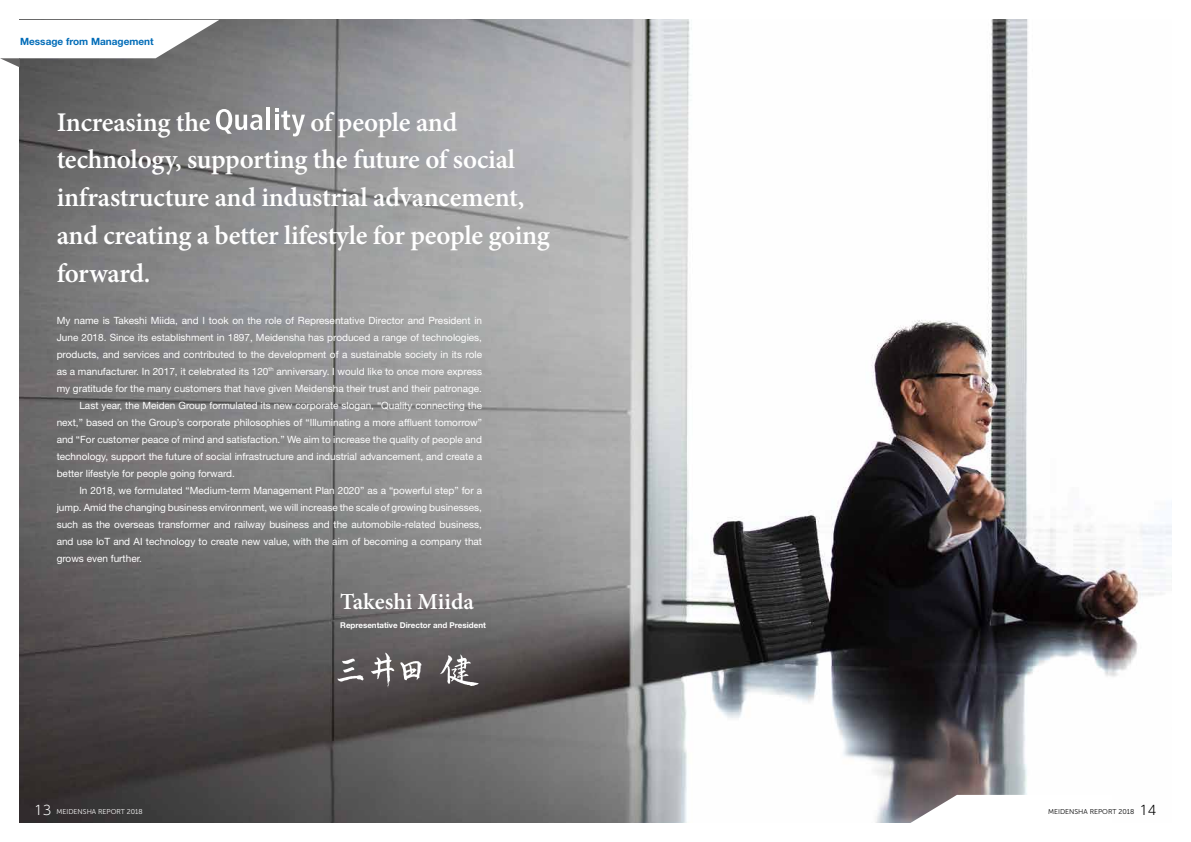
<style>
.page{position:relative;width:1191px;height:842px;background:#fff}
.page>*{position:absolute;margin:0;border:0;box-sizing:border-box;transform-origin:0 0}
.t1{font:600 27px/37.8px "Minion Pro";letter-spacing:-.01em;color:#fff}
.t2{font:600 23px "Minion Pro";color:#fff}
.t3{font:10px "Helvetica Neue LT Std";color:#fff}
.t4{font:700 10px "Helvetica Neue LT Std";color:#006cb8}
.t5{font:700 8px "Helvetica Neue LT Std";color:#fff}
.t6{font:7px "Museo Sans 300";color:#fff}
.t7{font:7px "Museo Sans 300";color:#000}
.s1{font-family:"UD Shin Go NT Pro";font-weight:300;font-size:13px}
</style>
<div class="page">
<img style="left:20px;top:20px;width:1151px;height:802px">
<svg style="left:275px;top:108px;width:30px;height:28px"></svg>
<hr style="left:275px;top:115px;width:3px;height:15px;background:#fff">
<hr style="left:266px;top:108px;width:4px;height:22px;background:#fff">
<svg style="left:216px;top:109px;width:46px;height:25px"></svg>
<img style="left:326px;top:640px;width:161px;height:60px">
<svg style="left:893px;top:795px;width:219px;height:28px"></svg>
<svg style="left:0;top:20px;width:219px;height:47px"></svg>
<p class="t4" style="left:20px;top:35px;width:135px">Message from Management</p>
<h1 class="t1" style="left:57px;top:103px;width:494px;text-indent:254px">of people and technology, supporting the future of social infrastructure and industrial advancement, and creating a better lifestyle for people going forward.</h1>
<h1 class="t1" style="left:57px;top:103px;width:155px">Increasing the</h1>
<p class="t3" style="left:57px;top:314px;width:427px">My name is Takeshi Miida, and I took on the role of Representative Director and President in</p>
<p class="t3" style="left:57px;top:331px;width:427px">June 2018. Since its establishment in 1897, Meidensha has produced a range of technologies,</p>
<p class="t3" style="left:57px;top:348px;width:427px">products, and services and contributed to the development of a sustainable society in its role</p>
<p class="t3" style="left:57px;top:365px;width:427px">as a manufacturer. In 2017, it celebrated its 120<sup>th</sup> anniversary. I would like to once more express</p>
<p class="t3" style="left:57px;top:382px;width:427px">my gratitude for the many customers that have given Meidensha their trust and their patronage.</p>
<p class="t3" style="left:79px;top:399px;width:404px">Last year, the Meiden Group formulated its new corporate slogan, “Quality connecting the</p>
<p class="t3" style="left:57px;top:416px;width:427px">next,” based on the Group’s corporate philosophies of “Illuminating a more affluent tomorrow”</p>
<p class="t3" style="left:57px;top:433px;width:427px">and “For customer peace of mind and satisfaction.” We aim to increase the quality of people and</p>
<p class="t3" style="left:57px;top:450px;width:427px">technology, support the future of social infrastructure and industrial advancement, and create a</p>
<p class="t3" style="left:57px;top:467px;width:180px">better lifestyle for people going forward.</p>
<p class="t3" style="left:79px;top:484px;width:404px">In 2018, we formulated “Medium-term Management Plan 2020” as a “powerful step” for a</p>
<p class="t3" style="left:57px;top:501px;width:427px">jump. Amid the changing business environment, we will increase the scale of growing businesses,</p>
<p class="t3" style="left:57px;top:518px;width:427px">such as the overseas transformer and railway business and the automobile-related business,</p>
<p class="t3" style="left:57px;top:535px;width:427px">and use IoT and AI technology to create new value, with the aim of becoming a company that</p>
<p class="t3" style="left:57px;top:552px;width:87px">grows even further.</p>
<h2 class="t2" style="left:340px;top:586px;width:135px">Takeshi Miida</h2>
<p class="t5" style="left:340px;top:620px;width:147px">Representative Director and President</p>
<p class="t6" style="left:34px;top:807px;width:110px"><span class="s1">13</span> MEIDENSHA REPORT 2018</p>
<p class="t7" style="left:1048px;top:807px;width:110px">MEIDENSHA REPORT 2018 <span class="s1">14</span></p>
</div>
